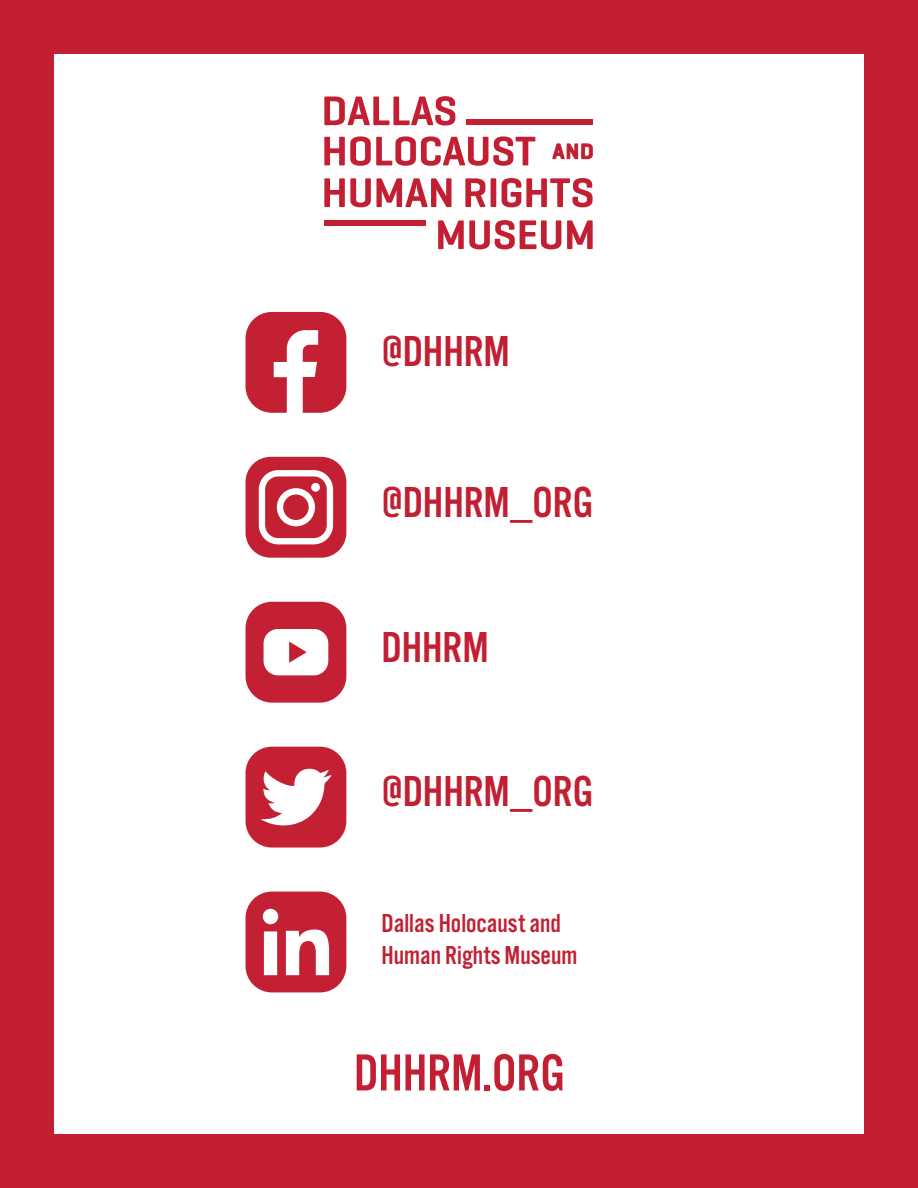
<style>
.page{position:relative;width:918px;height:1188px;background:#fff}
.page>*{position:absolute;margin:0;border:0;box-sizing:border-box;transform-origin:0 0}
.t1{font:54px "Alternate Got No 3 D";color:#c21f32}
.t2{font:45px "Alternate Got No 3 D";color:#c21f32}
.t3{font:27px/32.4px "Alternate Got No 3 D";color:#c21f32}
</style>
<div class="page">
<svg style="left:246px;top:602px;width:100px;height:101px"></svg>
<svg style="left:246px;top:892px;width:100px;height:100px"></svg>
<svg style="left:246px;top:457px;width:100px;height:101px"></svg>
<div style="left:311px;top:483px;width:9px;height:9px;background:#fff;border-radius:50%"></div>
<svg style="left:246px;top:747px;width:100px;height:101px"></svg>
<svg style="left:246px;top:312px;width:100px;height:101px"></svg>
<svg style="left:324px;top:96px;width:131px;height:30px"></svg>
<svg style="left:438px;top:220px;width:123px;height:29px"></svg>
<svg style="left:567px;top:220px;width:26px;height:29px"></svg>
<svg style="left:552px;top:143px;width:41px;height:16px"></svg>
<svg style="left:324px;top:178px;width:128px;height:29px"></svg>
<svg style="left:465px;top:178px;width:21px;height:29px"></svg>
<div style="left:491px;top:178px;width:5px;height:29px;background:#c21f32"></div>
<svg style="left:502px;top:178px;width:91px;height:29px"></svg>
<svg style="left:324px;top:136px;width:211px;height:30px"></svg>
<div style="left:466px;top:120px;width:127px;height:5px;background:#c21f32"></div>
<div style="left:324px;top:221px;width:102px;height:5px;background:#c21f32"></div>
<div style="left:0;top:0;width:918px;height:54px;background:#c21f32"></div>
<div style="left:0;top:1134px;width:918px;height:54px;background:#c21f32"></div>
<div style="left:0;top:0;width:54px;height:1188px;background:#c21f32"></div>
<div style="left:864px;top:0;width:54px;height:1188px;background:#c21f32"></div>
<h2 class="t2" style="left:382px;top:328px;width:130px">@DHHRM</h2>
<h2 class="t2" style="left:382px;top:479px;width:213px">@DHHRM_ORG</h2>
<h2 class="t2" style="left:382px;top:623px;width:109px">DHHRM</h2>
<h2 class="t2" style="left:382px;top:768px;width:213px">@DHHRM_ORG</h2>
<p class="t3" style="left:382px;top:907px;width:197px">Dallas Holocaust and<br>Human Rights Museum</p>
<h1 class="t1" style="left:354px;top:1045px;width:212px">DHHRM.ORG</h1>
</div>
